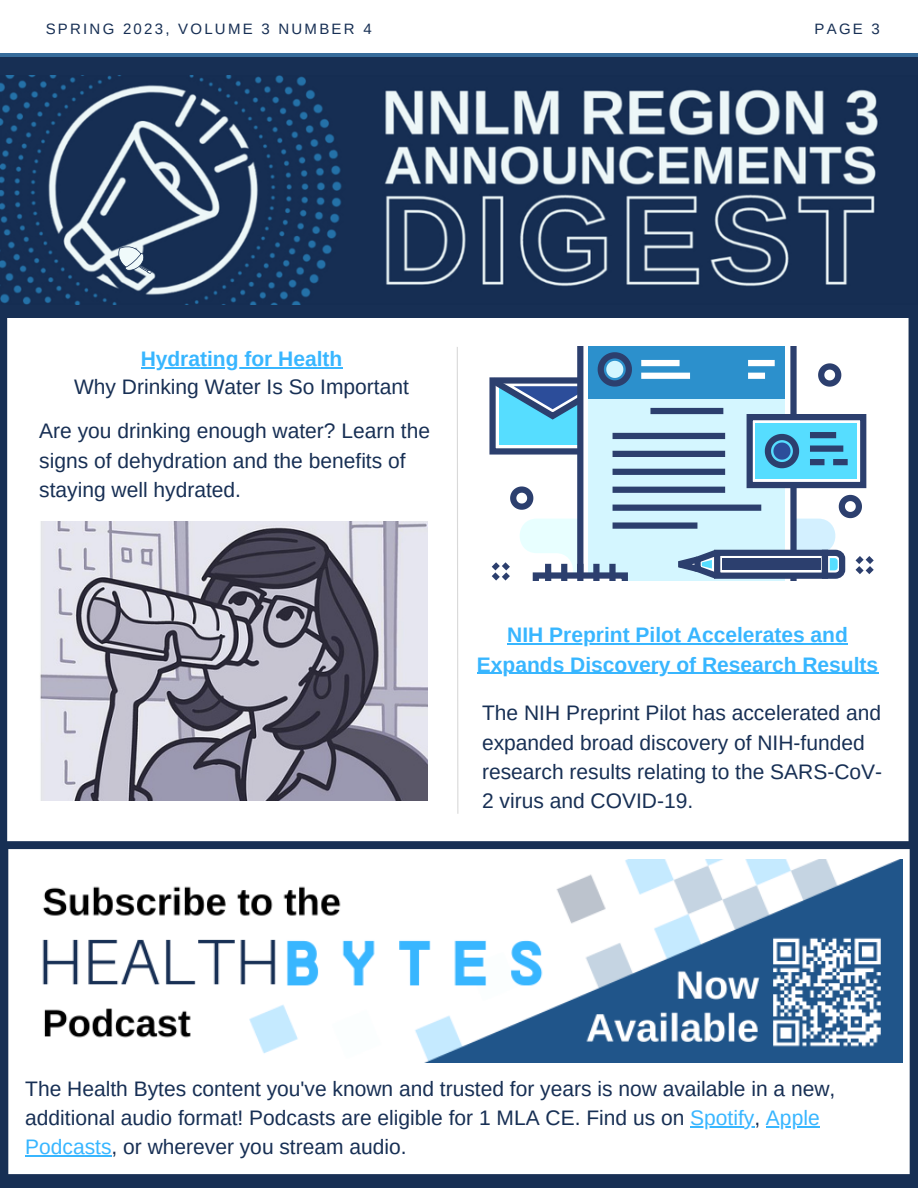
<style>
.page{position:relative;width:918px;height:1188px;background:#172f54}
.page>*{position:absolute;margin:0;border:0;box-sizing:border-box;transform-origin:0 0}
.t1{font:21px/29.2px "Arimo";color:#172f54}
.t2{font:700 21px/29.2px "Arimo";color:#38b6ff;text-align:center}
.t3{font:15px "Arimo";letter-spacing:.15em;color:#172f54}
.s1{color:#38b6ff}
</style>
<div class="page">
<div style="left:0;top:0;width:918px;height:55px;background:#fff"></div>
<hr style="left:0;top:54px;width:918px;height:3px;background:#376c9b">
<img style="left:0;top:75px;width:878px;height:230px">
<div style="left:7px;top:318px;width:902px;height:523px;background:#fff"></div>
<svg style="left:114px;top:239px;width:38px;height:36px"></svg>
<div style="left:8px;top:849px;width:902px;height:325px;background:#fff"></div>
<img style="left:16px;top:859px;width:886px;height:204px">
<img style="left:39px;top:522px;width:388px;height:279px">
<div style="left:499px;top:387px;width:108px;height:58px;background:#56ddff"></div>
<div style="left:489px;top:377px;width:127px;height:78px;border:6px solid #001850"></div>
<svg style="left:577px;top:347px;width:220px;height:135px;background:#8e9ab3"></svg>
<div style="left:589px;top:347px;width:196px;height:234px;background:linear-gradient(to right,#d3f5fe,#d3f5ff)"></div>
<div style="left:589px;top:347px;width:196px;height:52px;background:#2c90cc"></div>
<svg style="left:484px;top:348px;width:152px;height:75px"></svg>
<div style="left:641px;top:360px;width:39px;height:6px;background:#fff"></div>
<div style="left:641px;top:373px;width:49px;height:6px;background:#fff"></div>
<div style="left:748px;top:360px;width:27px;height:6px;background:#fff"></div>
<div style="left:748px;top:373px;width:17px;height:6px;background:#fff"></div>
<div style="left:650px;top:408px;width:73px;height:6px;background:#2c3f6e"></div>
<div style="left:613px;top:433px;width:112px;height:6px;background:#2c3f6e"></div>
<div style="left:613px;top:451px;width:112px;height:6px;background:#2c3f6e"></div>
<div style="left:613px;top:469px;width:112px;height:6px;background:#2c3f6e"></div>
<div style="left:750px;top:417px;width:113px;height:68px;background:#fff"></div>
<div style="left:747px;top:414px;width:119px;height:74px;border:6px solid #001850"></div>
<div style="left:756px;top:423px;width:101px;height:56px;background:#56ddff"></div>
<div style="left:810px;top:432px;width:26px;height:6px;background:#2c3f6e"></div>
<div style="left:810px;top:446px;width:33px;height:6px;background:#2c3f6e"></div>
<div style="left:810px;top:459px;width:14px;height:6px;background:#2c3f6e"></div>
<div style="left:833px;top:459px;width:15px;height:6px;background:#2c3f6e"></div>
<svg style="left:764px;top:433px;width:36px;height:36px"></svg>
<svg style="left:814px;top:359px;width:32px;height:32px"></svg>
<svg style="left:482px;top:482px;width:394px;height:99px;background:#bacddc"></svg>
<hr style="left:141px;top:367px;width:201px;height:1px;background:#38b6ff">
<hr style="left:690px;top:1126px;width:64px;height:1px;background:#38b6ff">
<hr style="left:766px;top:1126px;width:54px;height:1px;background:#38b6ff">
<hr style="left:25px;top:1155px;width:87px;height:2px;background:#38b6ff">
<hr style="left:507px;top:643px;width:341px;height:2px;background:#38b6ff">
<hr style="left:477px;top:673px;width:401px;height:1px;background:#38b6ff">
<svg style="left:456px;top:346px;width:3px;height:469px"></svg>
<p class="t3" style="left:46px;top:20px;width:328px">SPRING 2023, VOLUME 3 NUMBER 4</p>
<p class="t3" style="left:815px;top:20px;width:67px">PAGE 3</p>
<p class="t2" style="left:141px;top:344px;width:203px">Hydrating for Health</p>
<p class="t1" style="left:74px;top:372px;width:336px">Why Drinking Water Is So Important</p>
<p class="t1" style="left:39px;top:417px;width:392px">Are you drinking enough water? Learn the signs of dehydration and the benefits of staying well hydrated.</p>
<p class="t2" style="left:477px;top:620px;width:403px">NIH Preprint Pilot Accelerates and<br>Expands Discovery of Research Results</p>
<p class="t1" style="left:482px;top:698px;width:402px">The NIH Preprint Pilot has accelerated and expanded broad discovery of NIH-funded research results relating to the SARS-CoV-2 virus and COVID-19.</p>
<p class="t1" style="left:25px;top:1074px;width:812px">The Health Bytes content you've known and trusted for years is now available in a new, additional audio format! Podcasts are eligible for 1 MLA CE. Find us on <span class="s1">Spotify</span>, <span class="s1">Apple<br>Podcasts</span>, or wherever you stream audio.</p>
</div>
